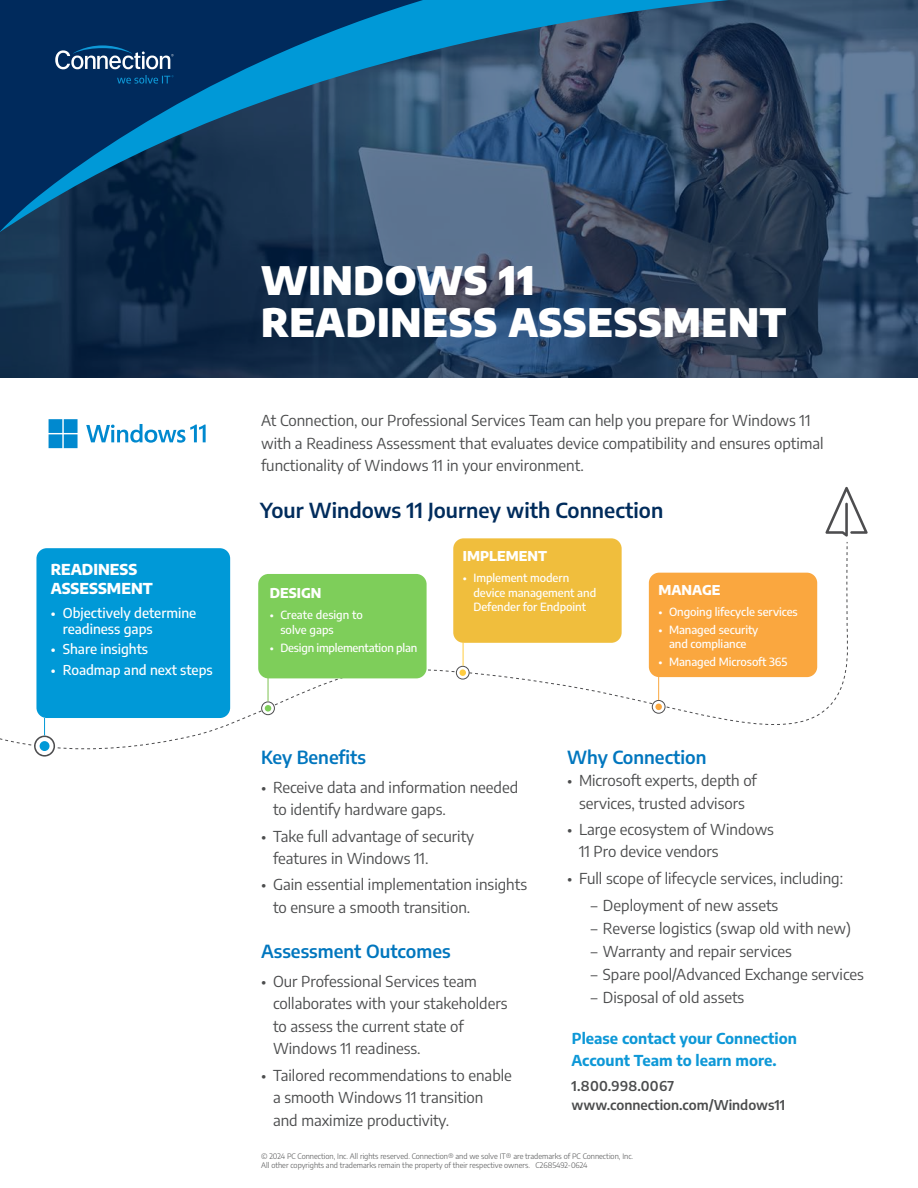
<style>
.page{position:relative;width:918px;height:1188px;background:#fff}
.page>*{position:absolute;margin:0;border:0;box-sizing:border-box;transform-origin:0 0}
.t1{font:900 39px/42px "Encode Sans";letter-spacing:.02em;color:#fff}
.t2{font:600 20.55px "Encode Sans";color:#002c5c}
.Body_Subhead{font:600 18px "Encode Sans";color:#0076be}
.Body{font:15px/22.5px "Encode Sans";color:#4b4c4d}
.t3{font:700 15px/22.5px "Encode Sans";color:#0e98d7}
.t4{font:800 15px/19.8px "Encode Sans";color:#fff}
.t5{font:500 13.5px/16.5px "Encode Sans";color:#fff}
.t6{font:600 13.5px "Encode Sans";color:#4b4c4d}
.t7{font:800 13.5px "Encode Sans";color:#fff}
.t8{font:600 13.5px "Encode Sans";letter-spacing:.02em;color:#4b4c4d}
.t9{font:500 11.25px/14.5px "Encode Sans";letter-spacing:-.005em;color:#fff}
.Copyright{font:300 7.5px/9px "Encode Sans";color:#4b4c4d}
</style>
<div class="page">
<img style="left:0;top:233px;width:918px;height:145px">
<svg style="left:0;top:233px;width:487px;height:10px;background:#223c59"></svg>
<svg style="left:0;top:0;width:918px;height:233px;background:#264e72"></svg>
<svg style="left:55px;top:45px;width:119px;height:24px"></svg>
<svg style="left:117px;top:75px;width:57px;height:9px"></svg>
<svg style="left:49px;top:419px;width:29px;height:29px"></svg>
<svg style="left:86px;top:424px;width:120px;height:19px"></svg>
<svg style="left:0;top:546px;width:848px;height:204px"></svg>
<svg style="left:825px;top:487px;width:43px;height:57px"></svg>
<div style="left:258px;top:574px;width:169px;height:104px;background:#7ece5a;border-radius:10px"></div>
<svg style="left:261px;top:678px;width:14px;height:37px"></svg>
<div style="left:453px;top:538px;width:169px;height:105px;background:#f0be3d;border-radius:10px"></div>
<svg style="left:456px;top:642px;width:14px;height:38px"></svg>
<div style="left:649px;top:573px;width:168px;height:104px;background:#faa73f;border-radius:10px"></div>
<svg style="left:652px;top:677px;width:14px;height:37px"></svg>
<div style="left:36px;top:548px;width:194px;height:170px;background:#0099d7;border-radius:10px"></div>
<svg style="left:34px;top:718px;width:21px;height:39px"></svg>
<h4 class="t4" style="left:51px;top:558px;width:103px">READINESS<br>ASSESSMENT</h4>
<p class="t5" style="left:63px;top:604px;width:135px;text-indent:-12px">• Objectively determine readiness gaps</p>
<p class="t5" style="left:51px;top:641px;width:99px">• Share insights</p>
<p class="t5" style="left:51px;top:661px;width:163px">• Roadmap and next steps</p>
<h1 class="t1" style="left:261px;top:256px;width:527px">WINDOWS 11<br>READINESS ASSESSMENT</h1>
<p class="Body" style="left:261px;top:408px;width:564px">At Connection, our Professional Services Team can help you prepare for Windows 11 with a Readiness Assessment that evaluates device compatibility and ensures optimal functionality of Windows 11 in your environment.</p>
<p class="t2" style="left:260px;top:496px;width:405px">Your Windows 11 Journey with Connection</p>
<h4 class="t7" style="left:270px;top:583px;width:53px">DESIGN</h4>
<p class="t9" style="left:280px;top:607px;width:84px;text-indent:-11px">• Create design to solve gaps</p>
<p class="t9" style="left:270px;top:640px;width:149px">• Design implementation plan</p>
<h4 class="t7" style="left:463px;top:546px;width:86px">IMPLEMENT</h4>
<p class="t9" style="left:473px;top:570px;width:124px;text-indent:-11px">• Implement modern device management and<br>Defender for Endpoint</p>
<h4 class="t7" style="left:658px;top:579px;width:64px">MANAGE</h4>
<p class="t9" style="left:658px;top:604px;width:141px">• Ongoing lifecycle services</p>
<p class="t9" style="left:658px;top:622px;width:101px;text-align:center">• Managed security and compliance</p>
<p class="t9" style="left:658px;top:654px;width:130px">• Managed Microsoft 365</p>
<p class="Body_Subhead" style="left:261px;top:744px;width:106px">Key Benefits</p>
<p class="Body" style="left:273px;top:775px;width:247px;text-indent:-12px">• Receive data and information needed to identify hardware gaps.</p>
<p class="Body" style="left:273px;top:824px;width:202px;text-indent:-12px">• Take full advantage of security features in Windows 11.</p>
<p class="Body" style="left:273px;top:873px;width:256px;text-indent:-12px">• Gain essential implementation insights to ensure a smooth transition.</p>
<p class="Body_Subhead" style="left:261px;top:938px;width:191px">Assessment Outcomes</p>
<p class="Body" style="left:273px;top:969px;width:236px;text-indent:-12px">• Our Professional Services team collaborates with your stakeholders to assess the current state of<br>Windows 11 readiness.</p>
<p class="Body" style="left:273px;top:1063px;width:241px;text-indent:-12px">• Tailored recommendations to enable a smooth Windows 11 transition<br>and maximize productivity.</p>
<p class="Body_Subhead" style="left:567px;top:744px;width:141px">Why Connection</p>
<p class="Body" style="left:567px;top:768px;width:191px;text-align:center">• Microsoft experts, depth of services, trusted advisors</p>
<p class="Body" style="left:579px;top:817px;width:197px;text-indent:-12px">• Large ecosystem of Windows<br>11 Pro device vendors</p>
<p class="Body" style="left:567px;top:866px;width:278px">• Full scope of lifecycle services, including:</p>
<p class="Body" style="left:591px;top:893px;width:189px">– Deployment of new assets</p>
<p class="Body" style="left:591px;top:916px;width:262px">– Reverse logistics (swap old with new)</p>
<p class="Body" style="left:591px;top:939px;width:203px">– Warranty and repair services</p>
<p class="Body" style="left:591px;top:963px;width:275px">– Spare pool/Advanced Exchange services</p>
<p class="Body" style="left:591px;top:986px;width:155px">– Disposal of old assets</p>
<p class="t3" style="left:571px;top:1026px;width:227px">Please contact your Connection<br>Account Team to learn more.</p>
<p class="t8" style="left:572px;top:1076px;width:104px">1.800.998.0067</p>
<p class="t6" style="left:572px;top:1095px;width:215px">www.connection.com/Windows11</p>
<p class="Copyright" style="left:261px;top:1151px;width:374px">© 2024 PC Connection, Inc. All rights reserved. Connection® and we solve IT® are trademarks of PC Connection, Inc.<br>All other copyrights and trademarks remain the property of their respective owners. C2685492-0624</p>
</div>
